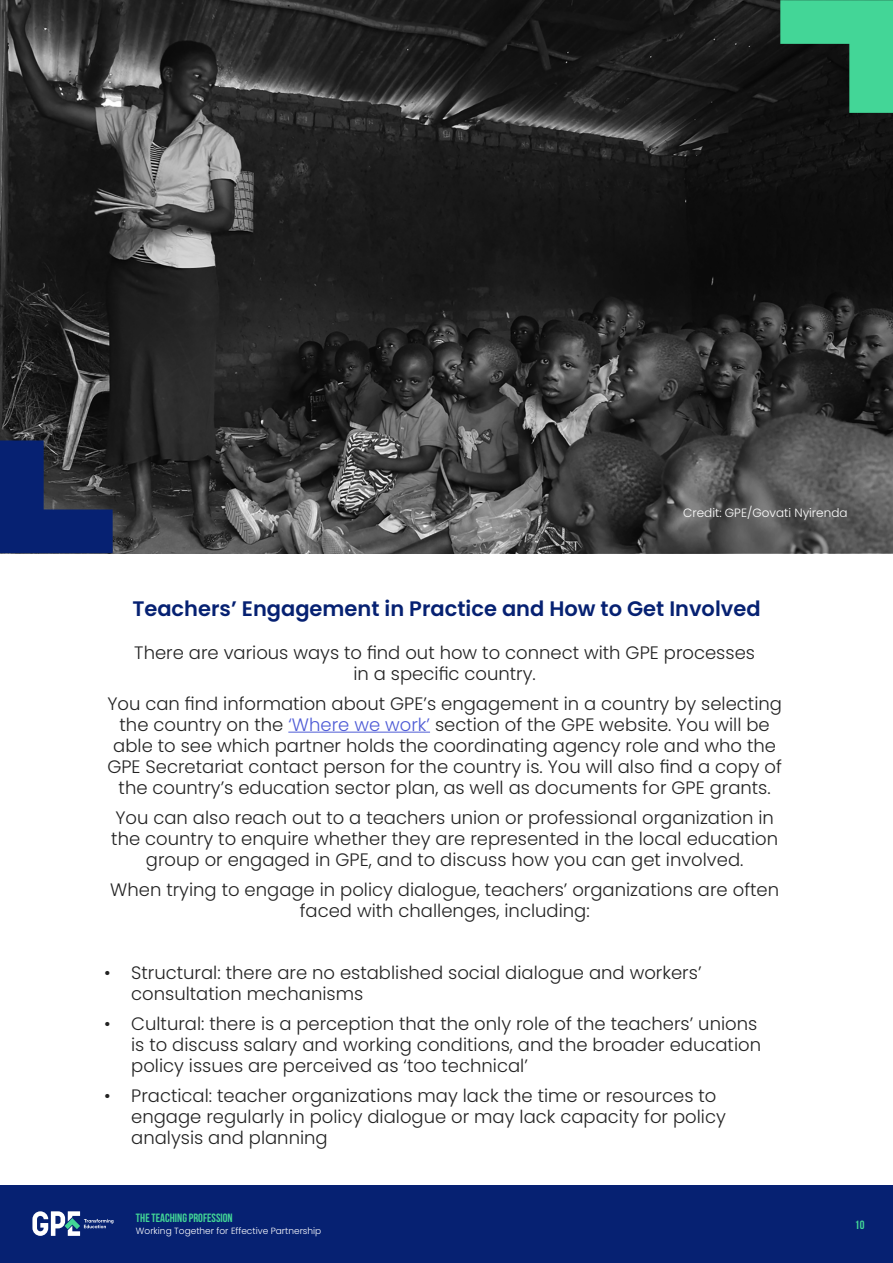
<style>
.page{position:relative;width:893px;height:1263px;background:#fff}
.page>*{position:absolute;margin:0;border:0;box-sizing:border-box;transform-origin:0 0}
.t1{font:600 21px "Poppins";color:#062172}
.t2{font:300 18px/21px "Poppins";color:#232323;text-align:center}
.t3{font:700 12px "Bebas Neue";color:#42d696}
.t4{font:300 12px "Poppins";color:#fff}
.t5{font:300 9px "Poppins";color:#fff}
.s1{color:#4f5cd6}
</style>
<div class="page">
<svg style="left:0;top:0;width:430px;height:553px;background:#353535"></svg>
<svg style="left:430px;top:0;width:463px;height:553px;background:#2c2c2c"></svg>
<hr style="left:288px;top:732px;width:142px;height:1px;background:#4f5cd6">
<svg style="left:780px;top:0;width:113px;height:113px;background:#2f8b64"></svg>
<svg style="left:0;top:440px;width:113px;height:113px;background:#192a5c"></svg>
<div style="left:0;top:1185px;width:893px;height:78px;background:#062172"></div>
<svg style="left:32px;top:1211px;width:81px;height:25px"></svg>
<p class="t4" style="left:683px;top:506px;width:166px">Credit: GPE/Govati Nyirenda</p>
<p class="t1" style="left:132px;top:596px;width:630px">Teachers’ Engagement in Practice and How to Get Involved</p>
<p class="t2" style="left:134px;top:642px;width:622px">There are various ways to find out how to connect with GPE processes in a specific country.</p>
<p class="t2" style="left:107px;top:693px;width:676px">You can find information about GPE’s engagement in a country by selecting the country on the <span class="s1">‘Where we work’</span> section of the GPE website. You will be able to see which partner holds the coordinating agency role and who the GPE Secretariat contact person for the country is. You will also find a copy of the country’s education sector plan, as well as documents for GPE grants.</p>
<p class="t2" style="left:111px;top:807px;width:668px">You can also reach out to a teachers union or professional organization in the country to enquire whether they are represented in the local education group or engaged in GPE, and to discuss how you can get involved.</p>
<p class="t2" style="left:110px;top:879px;width:670px">When trying to engage in policy dialogue, teachers’ organizations are often faced with challenges, including:</p>
<p class="t2" style="left:131px;top:962px;width:572px;text-align:left;text-indent:-27px">• Structural: there are no established social dialogue and workers’ consultation mechanisms</p>
<p class="t2" style="left:131px;top:1013px;width:631px;text-align:left;text-indent:-27px">• Cultural: there is a perception that the only role of the teachers’ unions is to discuss salary and working conditions, and the broader education policy issues are perceived as ‘too technical’</p>
<p class="t2" style="left:131px;top:1085px;width:596px;text-align:left;text-indent:-27px">• Practical: teacher organizations may lack the time or resources to engage regularly in policy dialogue or may lack capacity for policy analysis and planning</p>
<p class="t3" style="left:136px;top:1211px;width:98px">THE TEACHING PROFESSION</p>
<p class="t5" style="left:136px;top:1225px;width:187px">Working Together for Effective Partnership</p>
<p class="t3" style="left:136px;top:1211px;width:137px">GLOBAL PARTNE SHIP FOR EDUCATION</p>
<p class="t5" style="left:174px;top:1225px;width:62px">together for e</p>
<p class="t5" style="left:270px;top:1225px;width:8px">p</p>
<p class="t3" style="left:855px;top:1211px;width:11px">10</p>
<p class="t3" style="left:855px;top:1218px;width:11px">10</p>
</div>
